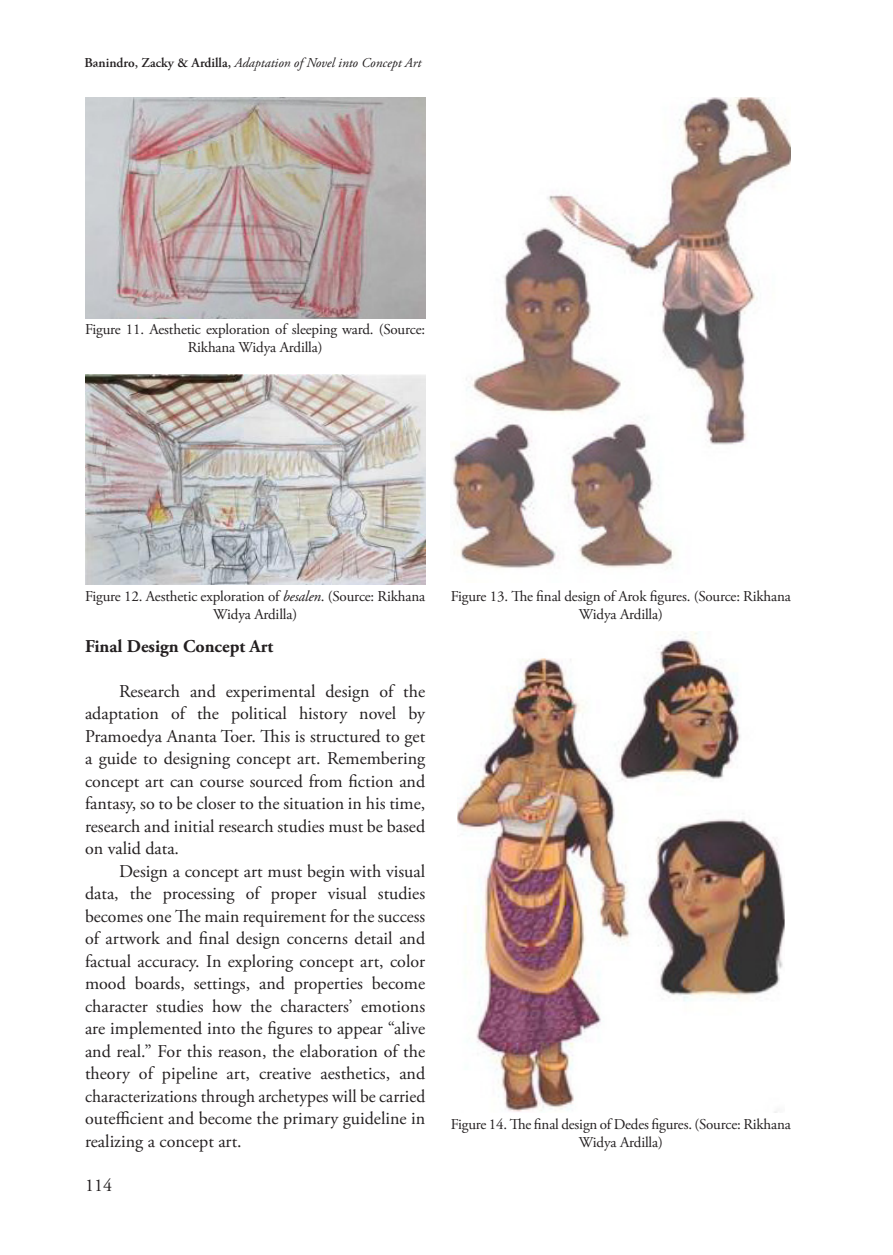
<style>
.page{position:relative;width:893px;height:1255px;background:#fff}
.page>*{position:absolute;margin:0;border:0;box-sizing:border-box;transform-origin:0 0}
.Naskah_1{font:18px/22.5px "Adobe Garamond Pro";color:#231f20;text-align:justify}
.Sub_1{font:700 18px "Adobe Garamond Pro";color:#231f20}
.Naskah_gambar_1{font:15px/18px "Adobe Garamond Pro";letter-spacing:-.01em;color:#231f20;text-align:center}
.t1{font:italic 13.5px "Adobe Garamond Pro";color:#231f20}
.s1{font-weight:600;font-style:normal}
.s2{font-style:italic}
</style>
<div class="page">
<img style="left:85px;top:98px;width:340px;height:220px">
<img style="left:85px;top:374px;width:340px;height:210px">
<img style="left:452px;top:98px;width:339px;height:471px">
<img style="left:457px;top:631px;width:327px;height:481px">
<p class="t1" style="left:85px;top:55px;width:338px"><span class="s1">Banindro, Zacky &amp; Ardilla,</span> Adaptation of Novel into Concept Art</p>
<p class="Naskah_gambar_1" style="left:85px;top:321px;width:342px">Figure 11. Aesthetic exploration of sleeping ward. (Source:<br>Rikhana Widya Ardilla)</p>
<p class="Naskah_gambar_1" style="left:85px;top:587px;width:342px">Figure 12. Aesthetic exploration of <span class="s2">besalen</span>. (Source: Rikhana<br>Widya Ardilla)</p>
<p class="Naskah_gambar_1" style="left:451px;top:587px;width:342px">Figure 13. The final design of Arok figures. (Source: Rikhana<br>Widya Ardilla)</p>
<p class="Sub_1" style="left:85px;top:635px;width:190px">Final Design Concept Art</p>
<p class="Naskah_1" style="left:85px;top:680px;width:342px;text-indent:34px">Research and experimental design of the adaptation of the political history novel by Pramoedya Ananta Toer. This is structured to get a guide to designing concept art. Remembering concept art can course sourced from fiction and fantasy, so to be closer to the situation in his time, research and initial research studies must be based on valid data.</p>
<p class="Naskah_1" style="left:85px;top:860px;width:342px;text-indent:34px">Design a concept art must begin with visual data, the processing of proper visual studies becomes one The main requirement for the success of artwork and final design concerns detail and factual accuracy. In exploring concept art, color mood boards, settings, and properties become character studies how the characters’ emotions are implemented into the figures to appear “alive and real.” For this reason, the elaboration of the theory of pipeline art, creative aesthetics, and characterizations through archetypes will be carried outefficient and become the primary guideline in realizing a concept art.</p>
<p class="Naskah_1" style="left:85px;top:1175px;width:28px">114</p>
<p class="Naskah_gambar_1" style="left:451px;top:1115px;width:342px">Figure 14. The final design of Dedes figures. (Source: Rikhana<br>Widya Ardilla)</p>
</div>
